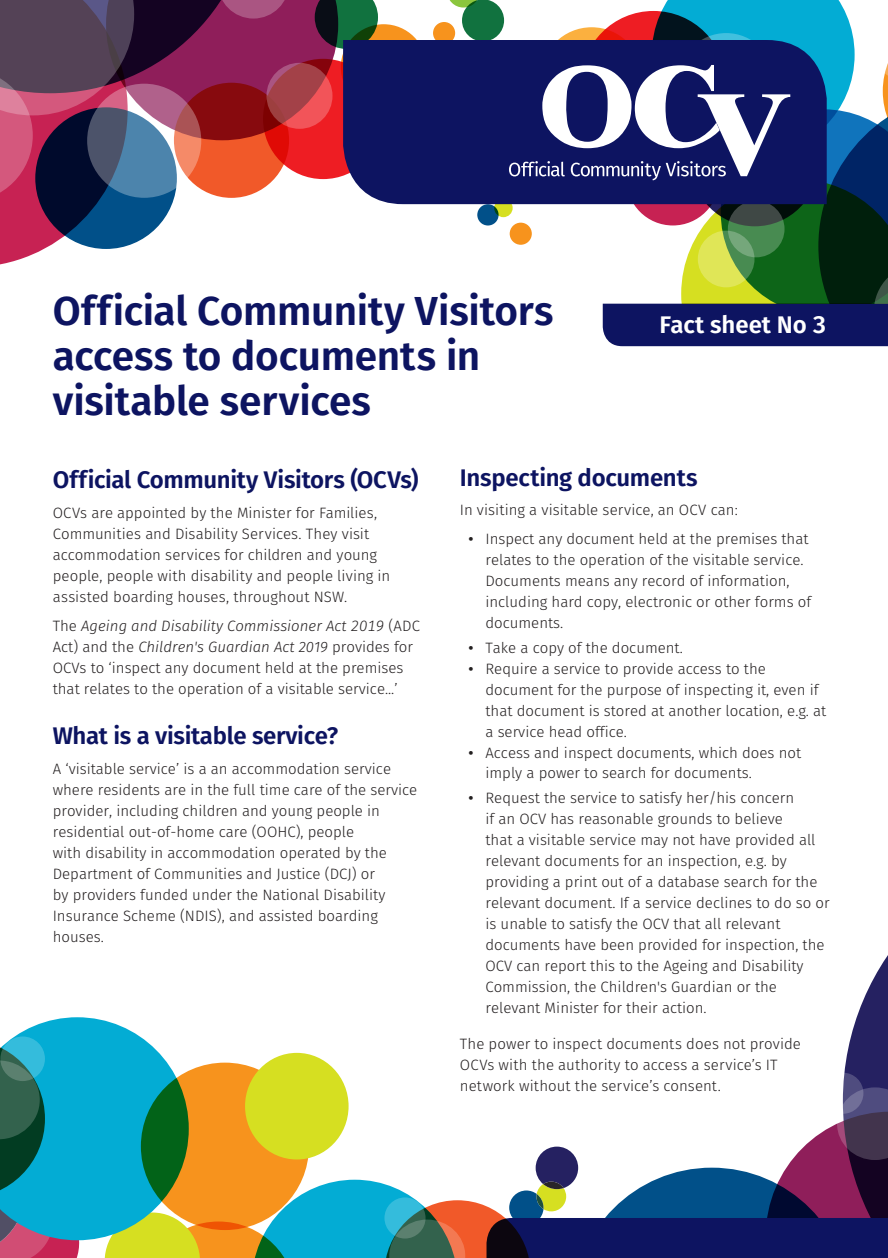
<style>
.page{position:relative;width:888px;height:1258px;background:#fff}
.page>*{position:absolute;margin:0;border:0;box-sizing:border-box;transform-origin:0 0}
.t1{font:600 40.5px/45px "Fira Sans";letter-spacing:-.005em;color:#0d1461}
.Body_text{font:600 24px "Fira Sans";letter-spacing:-.015em;color:#0d1461}
.Head_B{font:600 24px "Fira Sans";letter-spacing:-.01em;color:#0d1461}
.t2{font:600 24px "Fira Sans";color:#fff}
.Body_text-2{font:300 15px/21px "Fira Sans";color:#231f20}
.s1{font-style:italic}
.s2{font-weight:500}
</style>
<div class="page">
<div style="left:462px;top:0;width:42px;height:41px;background:#11723f;border-radius:50%"></div>
<svg style="left:449px;top:0;width:29px;height:8px"></svg>
<div style="left:433px;top:22px;width:22px;height:22px;background:#f7931d;border-radius:50%"></div>
<div style="left:494px;top:199px;width:19px;height:18px;background:#d6df21;border-radius:50%"></div>
<div style="left:341px;top:24px;width:85px;height:86px;background:#f7931d;border-radius:50%"></div>
<div style="left:477px;top:204px;width:22px;height:21px;background:#015089;border-radius:50%"></div>
<div style="left:378px;top:40px;width:131px;height:164px;background:#0d1461"></div>
<svg style="left:0;top:0;width:378px;height:265px"></svg>
<svg style="left:509px;top:0;width:379px;height:346px"></svg>
<svg style="left:0;top:955px;width:888px;height:303px"></svg>
<p class="t1" style="left:53px;top:285px;width:502px">Official Community Visitors</p>
<p class="t1" style="left:53px;top:330px;width:429px">access to documents in visitable services</p>
<p class="t2" style="left:659px;top:305px;width:168px">Fact sheet No 3</p>
<p class="Body_text" style="left:53px;top:460px;width:367px">Official Community Visitors (OCVs)</p>
<p class="Body_text-2" style="left:53px;top:502px;width:339px">OCVs are appointed by the Minister for Families, Communities and Disability Services. They visit accommodation services for children and young people, people with disability and people living in assisted boarding houses, throughout NSW.</p>
<p class="Body_text-2" style="left:53px;top:615px;width:369px">The <span class="s1">Ageing and Disability Commissioner Act 2019</span> (ADC Act) and the <span class="s1">Children's Guardian Act 2019</span> provides for OCVs to ‘inspect any document held at the premises that relates to the operation of a visitable service...’</p>
<p class="Body_text" style="left:53px;top:716px;width:287px">What is a visitable service?</p>
<p class="Body_text-2" style="left:53px;top:758px;width:366px">A ‘visitable service’ is a an accommodation service where residents are in the full time care of the service provider, including children and young people in residential out-of-home care (OOHC), people<br>with disability in accommodation operated by the Department of Communities and Justice (DCJ) or<br>by providers funded under the National Disability Insurance Scheme (NDIS), and assisted boarding houses.</p>
<p class="Head_B" style="left:460px;top:457px;width:239px">Inspecting documents</p>
<p class="Body_text-2" style="left:460px;top:499px;width:279px">In visiting a visitable service, an OCV can:</p>
<p class="Body_text-2" style="left:485px;top:528px;width:327px;text-indent:-17px"><span class="s2">•</span> Inspect any document held at the premises that relates to the operation of the visitable service.<br>Documents means any record of information, including hard copy, electronic or other forms of documents.</p>
<p class="Body_text-2" style="left:468px;top:637px;width:216px"><span class="s2">•</span> Take a copy of the document.</p>
<p class="Body_text-2" style="left:485px;top:658px;width:342px;text-indent:-17px"><span class="s2">•</span> Require a service to provide access to the document for the purpose of inspecting it, even if that document is stored at another location, e.g. at a service head office.</p>
<p class="Body_text-2" style="left:485px;top:742px;width:317px;line-height:20.2px;text-indent:-17px"><span class="s2">•</span> Access and inspect documents, which does not imply a power to search for documents.</p>
<p class="Body_text-2" style="left:485px;top:787px;width:346px;text-indent:-17px"><span class="s2">•</span> Request the service to satisfy her/his concern<br>if an OCV has reasonable grounds to believe<br>that a visitable service may not have provided all relevant documents for an inspection, e.g. by providing a print out of a database search for the relevant document. If a service declines to do so or is unable to satisfy the OCV that all relevant documents have been provided for inspection, the OCV can report this to the Ageing and Disability Commission, the Children's Guardian or the relevant Minister for their action.</p>
<p class="Body_text-2" style="left:460px;top:1033px;width:342px">The power to inspect documents does not provide<br>OCVs with the authority to access a service’s IT network without the service’s consent.</p>
</div>
